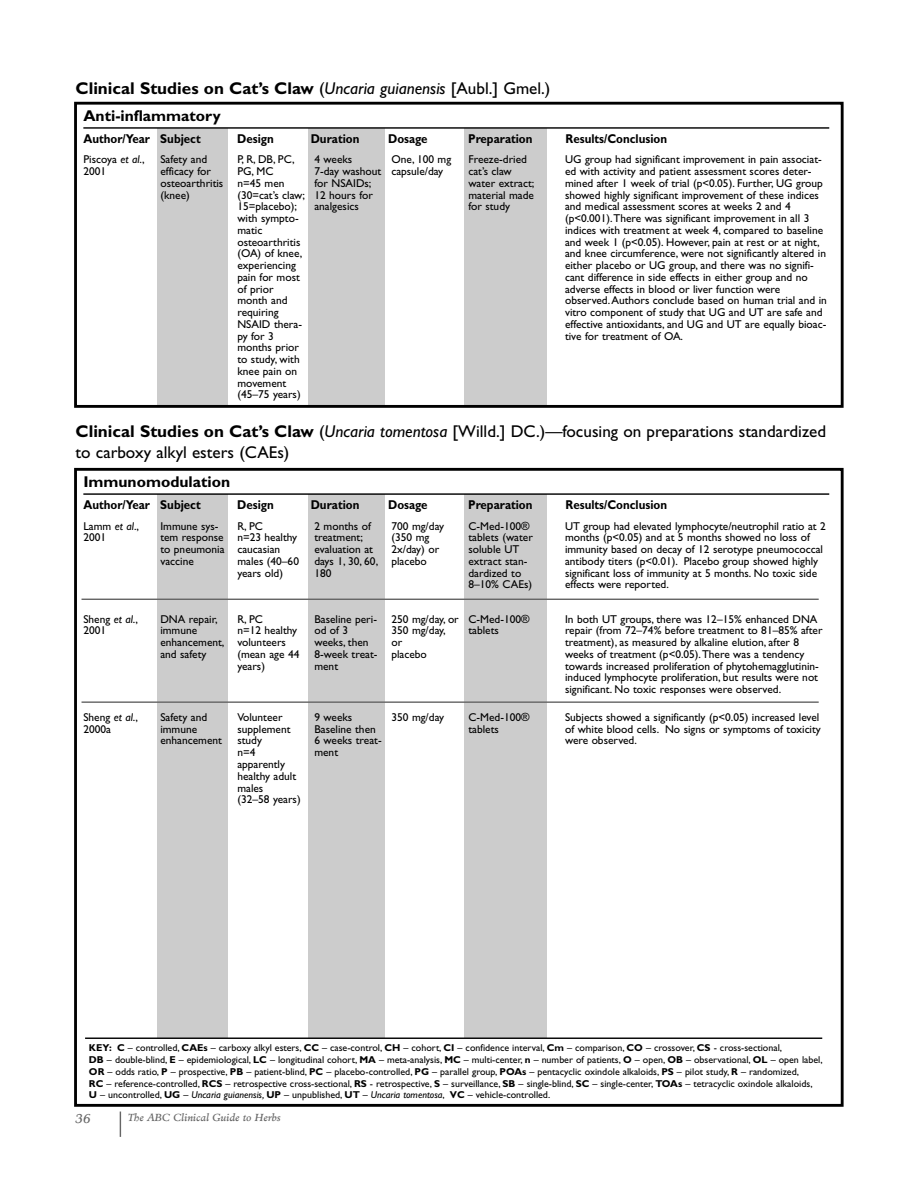
<style>
.page{position:relative;width:918px;height:1188px;background:#fff}
.page>*{position:absolute;margin:0;border:0;box-sizing:border-box;transform-origin:0 0}
.t1{font:17.1px/20.5px "Gill Sans";color:#000}
.t2{font:700 17.1px "Gill Sans";color:#000}
.t3{font:700 15.6px "Gill Sans";color:#000}
.t4{font:700 12.9px "Gill Sans";color:#000;scale:.9 1}
.t5{font:italic 12.9px "Minister";color:#666}
.t6{font:11.4px/11.7px "Gill Sans";color:#000}
.t7{font:10.05px/11.7px "Gill Sans";color:#000}
.t8{font:italic 10.05px "Minister";color:#666}
.s1{font-weight:400}
.s2{font-weight:400;font-style:italic}
.s3{font-style:italic}
.s4{font-weight:700}
</style>
<div class="page">
<div style="left:157px;top:494px;width:71px;height:544px;background:#ccc"></div>
<div style="left:308px;top:494px;width:77px;height:544px;background:#ccc"></div>
<div style="left:464px;top:494px;width:82px;height:544px;background:#ccc"></div>
<svg style="left:120px;top:1112px;width:1px;height:25px"></svg>
<div style="left:157px;top:128px;width:71px;height:279px;background:#ccc"></div>
<div style="left:308px;top:128px;width:77px;height:279px;background:#ccc"></div>
<div style="left:464px;top:128px;width:82px;height:279px;background:#ccc"></div>
<div style="left:74px;top:102px;width:770px;height:306px;border:3px solid #000"></div>
<hr style="left:83px;top:127px;width:746px;height:2px;background:#000">
<div style="left:74px;top:468px;width:770px;height:639px;border:3px solid #000"></div>
<hr style="left:83px;top:493px;width:746px;height:2px;background:#000">
<hr style="left:82px;top:701px;width:737px;height:2px;background:#666">
<hr style="left:82px;top:599px;width:737px;height:1px;background:#666">
<hr style="left:85px;top:1038px;width:737px;height:1px;background:#000">
<h1 class="t2" style="left:76px;top:82px;width:476px">Clinical Studies on Cat’s Claw <span class="s1">(</span><span class="s2">Uncaria guianensis</span> <span class="s1">[Aubl.] Gmel.)</span></h1>
<h2 class="t3" style="left:83px;top:111px;width:139px">Anti-inflammatory</h2>
<p class="t4" style="left:83px;top:134px;width:132px">Author/Year Subject</p>
<p class="t4" style="left:237px;top:134px;width:42px">Design</p>
<p class="t4" style="left:311px;top:134px;width:56px">Duration</p>
<p class="t4" style="left:388px;top:134px;width:45px">Dosage</p>
<p class="t4" style="left:468px;top:134px;width:73px">Preparation</p>
<p class="t4" style="left:566px;top:134px;width:114px">Results/Conclusion</p>
<p class="t6" style="left:83px;top:155px;width:63px">Piscoya <span class="s3">et al</span>.,<br>2001</p>
<p class="t6" style="left:160px;top:155px;width:65px">Safety and efficacy for osteoarthritis (knee)</p>
<p class="t6" style="left:237px;top:155px;width:69px">P, R, DB, PC,<br>PG, MC<br>n=45 men (30=cat’s claw;<br>15=placebo); with sympto&shy;matic osteoarthritis (OA) of knee, experiencing pain for most of prior month and requiring<br>NSAID thera&shy;py for 3 months prior to study, with knee pain on movement (45–75 years)</p>
<p class="t6" style="left:314px;top:155px;width:69px">4 weeks<br>7-day washout for NSAIDs;<br>12 hours for analgesics</p>
<p class="t6" style="left:391px;top:155px;width:61px">One, 100 mg capsule/day</p>
<p class="t6" style="left:468px;top:155px;width:67px">Freeze-dried cat’s claw water extract; material made for study</p>
<p class="t6" style="left:565px;top:155px;width:263px">UG group had significant improvement in pain associat&shy;ed with activity and patient assessment scores deter&shy;mined after 1 week of trial (p&lt;0.05). Further, UG group showed highly significant improvement of these indices and medical assessment scores at weeks 2 and 4 (p&lt;0.001).There was significant improvement in all 3 indices with treatment at week 4, compared to baseline and week 1 (p&lt;0.05). However, pain at rest or at night, and knee circumference, were not significantly altered in either placebo or UG group, and there was no signifi&shy;cant difference in side effects in either group and no adverse effects in blood or liver function were observed.Authors conclude based on human trial and in vitro component of study that UG and UT are safe and effective antioxidants, and UG and UT are equally bioac&shy;tive for treatment of OA.</p>
<h1 class="t1" style="left:76px;top:423px;width:752px"><span class="s4">Clinical Studies on Cat’s Claw</span> (<span class="s3">Uncaria tomentosa</span> [Willd.] DC.)—focusing on preparations standardized to carboxy alkyl esters (CAEs)</h1>
<h2 class="t3" style="left:83px;top:477px;width:148px">Immunomodulation</h2>
<p class="t4" style="left:83px;top:500px;width:132px">Author/Year Subject</p>
<p class="t4" style="left:237px;top:500px;width:42px">Design</p>
<p class="t4" style="left:311px;top:500px;width:56px">Duration</p>
<p class="t4" style="left:388px;top:500px;width:45px">Dosage</p>
<p class="t4" style="left:468px;top:500px;width:73px">Preparation</p>
<p class="t4" style="left:566px;top:500px;width:114px">Results/Conclusion</p>
<p class="t6" style="left:83px;top:521px;width:57px">Lamm <span class="s3">et al</span>.,<br>2001</p>
<p class="t6" style="left:160px;top:521px;width:66px">Immune sys&shy;tem response to pneumonia vaccine</p>
<p class="t6" style="left:237px;top:521px;width:63px">R, PC<br>n=23 healthy caucasian males (40–60 years old)</p>
<p class="t6" style="left:314px;top:521px;width:65px">2 months of treatment; evaluation at days 1, 30, 60,<br>180</p>
<p class="t6" style="left:391px;top:521px;width:54px">700 mg/day (350 mg<br>2x/day) or placebo</p>
<p class="t6" style="left:468px;top:521px;width:66px">C-Med-100® tablets (water soluble UT extract stan&shy;dardized to<br>8–10% CAEs)</p>
<p class="t6" style="left:565px;top:521px;width:262px">UT group had elevated lymphocyte/neutrophil ratio at 2 months (p&lt;0.05) and at 5 months showed no loss of immunity based on decay of 12 serotype pneumococcal antibody titers (p&lt;0.01). Placebo group showed highly significant loss of immunity at 5 months. No toxic side effects were reported.</p>
<p class="t6" style="left:83px;top:614px;width:56px">Sheng <span class="s3">et al</span>.,<br>2001</p>
<p class="t6" style="left:160px;top:614px;width:66px">DNA repair, immune enhancement, and safety</p>
<p class="t6" style="left:237px;top:614px;width:64px">R, PC<br>n=12 healthy volunteers (mean age 44 years)</p>
<p class="t6" style="left:314px;top:614px;width:65px">Baseline peri&shy;od of 3 weeks, then<br>8-week treat&shy;ment</p>
<p class="t6" style="left:391px;top:614px;width:69px">250 mg/day, or<br>350 mg/day, or<br>placebo</p>
<p class="t6" style="left:468px;top:614px;width:63px">C-Med-100® tablets</p>
<p class="t6" style="left:565px;top:614px;width:259px">In both UT groups, there was 12–15% enhanced DNA repair (from 72–74% before treatment to 81–85% after treatment), as measured by alkaline elution, after 8 weeks of treatment (p&lt;0.05).There was a tendency towards increased proliferation of phytohemagglutinin&shy;induced lymphocyte proliferation, but results were not significant. No toxic responses were observed.</p>
<p class="t6" style="left:83px;top:713px;width:56px">Sheng <span class="s3">et al</span>.,<br>2000a</p>
<p class="t6" style="left:160px;top:713px;width:63px">Safety and immune enhancement</p>
<p class="t6" style="left:237px;top:713px;width:65px">Volunteer supplement study<br>n=4 apparently healthy adult males<br>(32–58 years)</p>
<p class="t6" style="left:314px;top:713px;width:69px">9 weeks<br>Baseline then<br>6 weeks treat&shy;ment</p>
<p class="t6" style="left:391px;top:713px;width:54px">350 mg/day</p>
<p class="t6" style="left:468px;top:713px;width:63px">C-Med-100® tablets</p>
<p class="t6" style="left:565px;top:713px;width:257px">Subjects showed a significantly (p&lt;0.05) increased level of white blood cells. No signs or symptoms of toxicity were observed.</p>
<p class="t7" style="left:89px;top:1043px;width:735px"><span class="s4">KEY: C</span> – controlled, <span class="s4">CAEs</span> – carboxy alkyl esters, <span class="s4">CC</span> – case-control, <span class="s4">CH</span> – cohort, <span class="s4">CI</span> – confidence interval, <span class="s4">Cm</span> – comparison, <span class="s4">CO</span> – crossover, <span class="s4">CS</span> - cross-sectional,<br><span class="s4">DB</span> – double-blind, <span class="s4">E</span> – epidemiological, <span class="s4">LC</span> – longitudinal cohort, <span class="s4">MA</span> – meta-analysis, <span class="s4">MC</span> – multi-center, <span class="s4">n</span> – number of patients, <span class="s4">O</span> – open, <span class="s4">OB</span> – observational, <span class="s4">OL</span> – open label, <span class="s4">OR</span> – odds ratio, <span class="s4">P</span> – prospective, <span class="s4">PB</span> – patient-blind, <span class="s4">PC</span> – placebo-controlled, <span class="s4">PG</span> – parallel group, <span class="s4">POAs</span> – pentacyclic oxindole alkaloids, <span class="s4">PS</span> – pilot study, <span class="s4">R</span> – randomized,<br><span class="s4">RC</span> – reference-controlled, <span class="s4">RCS</span> – retrospective cross-sectional, <span class="s4">RS</span> - retrospective, <span class="s4">S</span> – surveillance, <span class="s4">SB</span> – single-blind, <span class="s4">SC</span> – single-center, <span class="s4">TOAs</span> – tetracyclic oxindole alkaloids, <span class="s4">U</span> – uncontrolled, <span class="s4">UG</span> – <span class="s3">Uncaria guianensis,</span> <span class="s4">UP</span> – unpublished, <span class="s4">UT</span> – <span class="s3">Uncaria tomentosa</span>, <span class="s4">VC</span> – vehicle-controlled.</p>
<p class="t5" style="left:76px;top:1113px;width:17px">36</p>
<p class="t8" style="left:128px;top:1113px;width:154px">The ABC Clinical Guide to Herbs</p>
</div>
